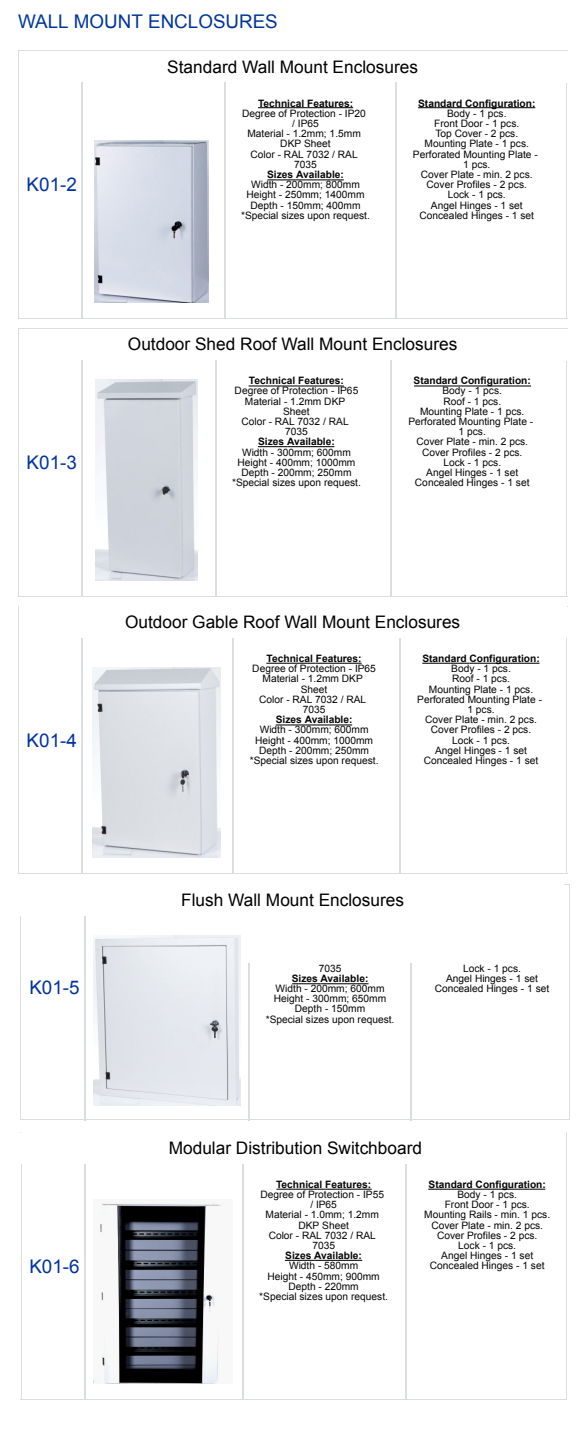
<style>
.page{position:relative;width:585px;height:1452px;background:#fff}
.page>*{position:absolute;margin:0;border:0;box-sizing:border-box;transform-origin:0 0}
.t1{font:18.9px "Arial";color:#0033a0}
.t2{font:18.9px "Arial";color:#00369c}
.t3{font:17.32px "Arial";color:#000}
.t4{font:10.15px/10.2px "Arial";color:#040405;text-align:center}
.t5{font:700 10.15px "Arial";color:#040405}
</style>
<div class="page">
<hr style="left:20px;top:885px;width:1px;height:234px;background:#dadedf">
<hr style="left:569px;top:885px;width:1px;height:234px;background:#dadedf">
<hr style="left:20px;top:884px;width:549px;height:1px;background:#dadedf">
<hr style="left:20px;top:1119px;width:549px;height:1px;background:#dadedf">
<hr style="left:84px;top:886px;width:1px;height:235px;background:#dadedf">
<img style="left:93px;top:936px;width:148px;height:169px">
<hr style="left:249px;top:963px;width:1px;height:158px;background:#dadedf">
<svg style="left:292px;top:983px;width:28px;height:1px"></svg>
<hr style="left:320px;top:983px;width:48px;height:1px;background:#040405">
<hr style="left:410px;top:963px;width:1px;height:158px;background:#dadedf">
<hr style="left:21px;top:1132px;width:1px;height:267px;background:#dadedf">
<hr style="left:566px;top:1132px;width:1px;height:267px;background:#dadedf">
<hr style="left:21px;top:1131px;width:546px;height:1px;background:#dadedf">
<hr style="left:21px;top:1399px;width:546px;height:1px;background:#dadedf">
<hr style="left:84px;top:1164px;width:1px;height:235px;background:#dadedf">
<img style="left:94px;top:1202px;width:128px;height:181px">
<hr style="left:242px;top:1164px;width:1px;height:235px;background:#dadedf">
<hr style="left:276px;top:1188px;width:50px;height:2px;background:#040405">
<hr style="left:326px;top:1188px;width:46px;height:2px;background:#040405">
<svg style="left:285px;top:1260px;width:29px;height:1px"></svg>
<hr style="left:314px;top:1260px;width:48px;height:1px;background:#040405">
<hr style="left:406px;top:1164px;width:1px;height:235px;background:#dadedf">
<hr style="left:428px;top:1188px;width:47px;height:2px;background:#040405">
<hr style="left:475px;top:1188px;width:70px;height:2px;background:#040405">
<hr style="left:18px;top:51px;width:1px;height:267px;background:#dadedf">
<hr style="left:566px;top:51px;width:1px;height:267px;background:#dadedf">
<hr style="left:18px;top:50px;width:549px;height:1px;background:#dadedf">
<hr style="left:18px;top:318px;width:549px;height:1px;background:#dadedf">
<hr style="left:82px;top:83px;width:1px;height:235px;background:#dadedf">
<img style="left:94px;top:141px;width:115px;height:161px">
<hr style="left:224px;top:83px;width:1px;height:235px;background:#dadedf">
<hr style="left:258px;top:107px;width:49px;height:1px;background:#040405">
<hr style="left:307px;top:107px;width:46px;height:1px;background:#040405">
<svg style="left:267px;top:179px;width:29px;height:1px"></svg>
<hr style="left:296px;top:179px;width:48px;height:1px;background:#040405">
<hr style="left:395px;top:83px;width:1px;height:235px;background:#dadedf">
<hr style="left:418px;top:107px;width:47px;height:1px;background:#040405">
<hr style="left:465px;top:107px;width:70px;height:1px;background:#040405">
<hr style="left:18px;top:329px;width:1px;height:267px;background:#dadedf">
<hr style="left:566px;top:329px;width:1px;height:267px;background:#dadedf">
<hr style="left:18px;top:328px;width:549px;height:1px;background:#dadedf">
<hr style="left:18px;top:596px;width:549px;height:1px;background:#dadedf">
<hr style="left:82px;top:360px;width:1px;height:236px;background:#dadedf">
<img style="left:96px;top:379px;width:101px;height:201px">
<hr style="left:215px;top:360px;width:1px;height:236px;background:#dadedf">
<hr style="left:249px;top:385px;width:49px;height:1px;background:#040405">
<hr style="left:298px;top:385px;width:46px;height:1px;background:#040405">
<svg style="left:258px;top:446px;width:29px;height:1px"></svg>
<hr style="left:287px;top:446px;width:47px;height:1px;background:#040405">
<hr style="left:391px;top:360px;width:1px;height:236px;background:#dadedf">
<hr style="left:414px;top:385px;width:47px;height:1px;background:#040405">
<hr style="left:461px;top:385px;width:70px;height:1px;background:#040405">
<hr style="left:18px;top:607px;width:1px;height:266px;background:#dadedf">
<hr style="left:566px;top:607px;width:1px;height:266px;background:#dadedf">
<hr style="left:18px;top:606px;width:549px;height:1px;background:#dadedf">
<hr style="left:18px;top:873px;width:549px;height:1px;background:#dadedf">
<hr style="left:82px;top:638px;width:1px;height:235px;background:#dadedf">
<img style="left:92px;top:667px;width:128px;height:191px">
<hr style="left:233px;top:638px;width:1px;height:235px;background:#dadedf">
<hr style="left:266px;top:663px;width:49px;height:1px;background:#040405">
<hr style="left:315px;top:663px;width:47px;height:1px;background:#040405">
<svg style="left:276px;top:724px;width:29px;height:1px"></svg>
<hr style="left:305px;top:724px;width:47px;height:1px;background:#040405">
<hr style="left:399px;top:638px;width:2px;height:235px;background:#dadedf">
<hr style="left:422px;top:663px;width:47px;height:1px;background:#040405">
<hr style="left:469px;top:663px;width:70px;height:1px;background:#040405">
<div style="left:19px;top:884px;width:544px;height:32px;background:#fff"></div>
<h1 class="t2" style="left:18px;top:9px;width:261px">WALL MOUNT ENCLOSURES</h1>
<h1 class="t1" style="left:27px;top:172px;width:52px">K01-2</h1>
<h1 class="t1" style="left:27px;top:450px;width:52px">K01-3</h1>
<h2 class="t3" style="left:167px;top:55px;width:252px">Standard Wall Mount Enclosures</h2>
<p class="t5" style="left:258px;top:96px;width:97px">Technical Features:</p>
<p class="t4" style="left:242px;top:108px;width:125px">Degree of Protection - IP20 / IP65<br>Material - 1.2mm; 1.5mm<br>DKP Sheet<br>Color - RAL 7032 / RAL<br>7035</p>
<p class="t5" style="left:267px;top:168px;width:78px">Sizes Available:</p>
<p class="t4" style="left:241px;top:180px;width:130px">Width - 200mm; 800mm<br>Height - 250mm; 1400mm<br>Depth - 150mm; 400mm *Special sizes upon request.</p>
<p class="t5" style="left:418px;top:96px;width:119px">Standard Configuration:</p>
<p class="t4" style="left:413px;top:108px;width:126px">Body - 1 pcs.<br>Front Door - 1 pcs.<br>Top Cover - 2 pcs.<br>Mounting Plate - 1 pcs.<br>Perforated Mounting Plate -<br>1 pcs.<br>Cover Plate - min. 2 pcs.<br>Cover Profiles - 2 pcs.<br>Lock - 1 pcs.<br>Angel Hinges - 1 set<br>Concealed Hinges - 1 set</p>
<h2 class="t3" style="left:128px;top:333px;width:331px">Outdoor Shed Roof Wall Mount Enclosures</h2>
<p class="t5" style="left:249px;top:374px;width:97px">Technical Features:</p>
<p class="t4" style="left:235px;top:386px;width:125px">Degree of Protection - IP65<br>Material - 1.2mm DKP<br>Sheet<br>Color - RAL 7032 / RAL<br>7035</p>
<p class="t5" style="left:258px;top:435px;width:78px">Sizes Available:</p>
<p class="t4" style="left:232px;top:447px;width:130px">Width - 300mm; 600mm<br>Height - 400mm; 1000mm<br>Depth - 200mm; 250mm *Special sizes upon request.</p>
<p class="t5" style="left:414px;top:374px;width:119px">Standard Configuration:</p>
<p class="t4" style="left:408px;top:386px;width:126px">Body - 1 pcs.<br>Roof - 1 pcs.<br>Mounting Plate - 1 pcs.<br>Perforated Mounting Plate -<br>1 pcs.<br>Cover Plate - min. 2 pcs.<br>Cover Profiles - 2 pcs.<br>Lock - 1 pcs.<br>Angel Hinges - 1 set<br>Concealed Hinges - 1 set</p>
<h1 class="t1" style="left:27px;top:728px;width:52px">K01-4</h1>
<h2 class="t3" style="left:125px;top:611px;width:337px">Outdoor Gable Roof Wall Mount Enclosures</h2>
<p class="t5" style="left:267px;top:652px;width:97px">Technical Features:</p>
<p class="t4" style="left:252px;top:664px;width:125px">Degree of Protection - IP65<br>Material - 1.2mm DKP<br>Sheet<br>Color - RAL 7032 / RAL<br>7035</p>
<p class="t5" style="left:276px;top:713px;width:78px">Sizes Available:</p>
<p class="t4" style="left:250px;top:725px;width:130px">Width - 300mm; 600mm<br>Height - 400mm; 1000mm<br>Depth - 200mm; 250mm *Special sizes upon request.</p>
<p class="t5" style="left:422px;top:652px;width:119px">Standard Configuration:</p>
<p class="t4" style="left:417px;top:664px;width:126px">Body - 1 pcs.<br>Roof - 1 pcs.<br>Mounting Plate - 1 pcs.<br>Perforated Mounting Plate -<br>1 pcs.<br>Cover Plate - min. 2 pcs.<br>Cover Profiles - 2 pcs.<br>Lock - 1 pcs.<br>Angel Hinges - 1 set<br>Concealed Hinges - 1 set</p>
<h1 class="t1" style="left:29px;top:975px;width:52px">K01-5</h1>
<h1 class="t1" style="left:29px;top:1253px;width:52px">K01-6</h1>
<h2 class="t3" style="left:181px;top:888px;width:224px">Flush Wall Mount Enclosures</h2>
<p class="t4" style="left:319px;top:963px;width:24px">7035</p>
<p class="t5" style="left:292px;top:971px;width:78px">Sizes Available:</p>
<p class="t4" style="left:266px;top:983px;width:130px">Width - 200mm; 600mm<br>Height - 300mm; 650mm<br>Depth - 150mm<br>*Special sizes upon request.</p>
<p class="t4" style="left:435px;top:963px;width:116px">Lock - 1 pcs.<br>Angel Hinges - 1 set<br>Concealed Hinges - 1 set</p>
<h2 class="t3" style="left:169px;top:1136px;width:255px">Modular Distribution Switchboard</h2>
<p class="t5" style="left:276px;top:1177px;width:97px">Technical Features:</p>
<p class="t4" style="left:260px;top:1189px;width:125px">Degree of Protection - IP55 / IP65<br>Material - 1.0mm; 1.2mm<br>DKP Sheet<br>Color - RAL 7032 / RAL<br>7035</p>
<p class="t5" style="left:285px;top:1249px;width:78px">Sizes Available:</p>
<p class="t4" style="left:259px;top:1261px;width:130px">Width - 580mm<br>Height - 450mm; 900mm<br>Depth - 220mm<br>*Special sizes upon request.</p>
<p class="t5" style="left:428px;top:1177px;width:119px">Standard Configuration:</p>
<p class="t4" style="left:424px;top:1189px;width:127px">Body - 1 pcs.<br>Front Door - 1 pcs.<br>Mounting Rails - min. 1 pcs.<br>Cover Plate - min. 2 pcs.<br>Cover Profiles - 2 pcs.<br>Lock - 1 pcs.<br>Angel Hinges - 1 set<br>Concealed Hinges - 1 set</p>
</div>
